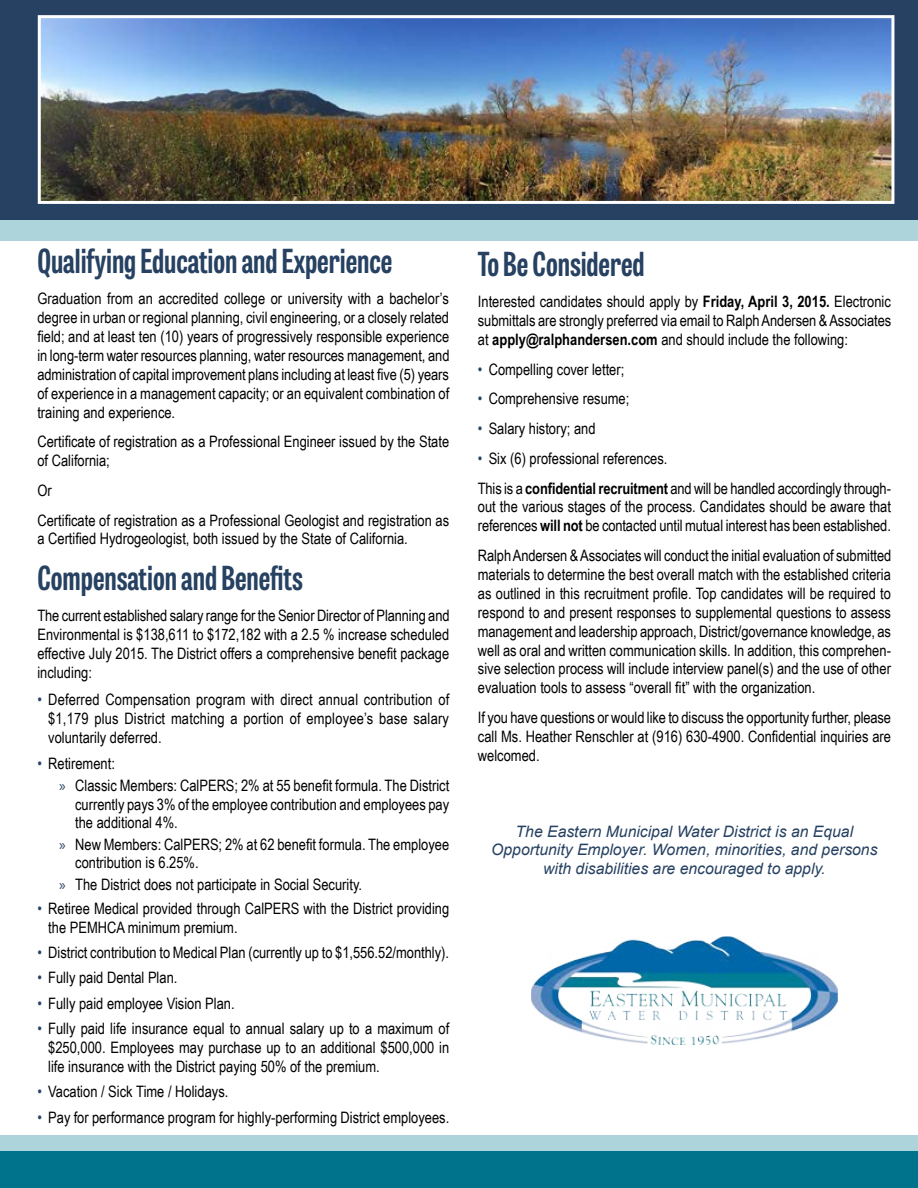
<style>
.page{position:relative;width:918px;height:1188px;background:#fff}
.page>*{position:absolute;margin:0;border:0;box-sizing:border-box;transform-origin:0 0}
.t1{font:700 33px "Tablet Gothic Compressed";color:#264161}
.t2{font:15.75px/18.9px "Arial Narrow";color:#000}
.t3{font:italic 15.75px/18.9px "Arial";color:#264161;text-align:center}
.s1{color:#264161}
.s2{font-family:"Myriad Pro";color:#264161}
.s3{font-weight:700}
</style>
<div class="page">
<div style="left:0;top:1150px;width:918px;height:38px;background:#00738c"></div>
<div style="left:0;top:0;width:918px;height:219px;background:#264161"></div>
<div style="left:0;top:1135px;width:918px;height:15px;background:#add4db"></div>
<div style="left:0;top:220px;width:918px;height:21px;background:#add4db"></div>
<img style="left:42px;top:19px;width:848px;height:181px">
<div style="left:38px;top:15px;width:856px;height:189px;border:3px solid #fff"></div>
<img style="left:533px;top:938px;width:303px;height:107px">
<h1 class="t1" style="left:37px;top:238px;width:356px">Qualifying Education and Experience</h1>
<p class="t2" style="left:37px;top:289px;width:414px;text-align:justify">Graduation from an accredited college or university with a bachelor’s degree in urban or regional planning, civil engineering, or a closely related field; and at least ten (10) years of progressively responsible experience in long-term water resources planning, water resources management, and administration of capital improvement plans including at least five (5) years of experience in a management capacity; or an equivalent combination of training and experience.</p>
<p class="t2" style="left:37px;top:432px;width:413px">Certificate of registration as a Professional Engineer issued by the State of California;</p>
<p class="t2" style="left:37px;top:475px;width:413px;line-height:29.7px">Or<br>Certificate of registration as a Professional Geologist and registration as</p>
<p class="t2" style="left:37px;top:529px;width:372px">a Certified Hydrogeologist, both issued by the State of California.</p>
<h1 class="t1" style="left:37px;top:555px;width:267px">Compensation and Benefits</h1>
<p class="t2" style="left:37px;top:606px;width:414px;text-align:justify">The current established salary range for the Senior Director of Planning and Environmental is $138,611 to $172,182 with a 2.5 % increase scheduled effective July 2015. The District offers a comprehensive benefit package including:</p>
<p class="t2" style="left:48px;top:690px;width:403px;text-align:justify;text-indent:-11px"><span class="s1">•</span> Deferred Compensation program with direct annual contribution of $1,179 plus District matching a portion of employee’s base salary voluntarily deferred.</p>
<p class="t2" style="left:59px;top:751px;width:392px;line-height:22.2px;text-indent:-22px"><span class="s1">•</span> Retirement:<br><span class="s2">»</span> Classic Members: CalPERS; 2% at 55 benefit formula. The District</p>
<p class="t2" style="left:75px;top:794px;width:376px">currently pays 3% of the employee contribution and employees pay the additional 4%.</p>
<p class="t2" style="left:75px;top:834px;width:376px;text-indent:-16px"><span class="s2">»</span> New Members: CalPERS; 2% at 62 benefit formula. The employee contribution is 6.25%.</p>
<p class="t2" style="left:59px;top:874px;width:305px"><span class="s2">»</span> The District does not participate in Social Security.</p>
<p class="t2" style="left:48px;top:898px;width:403px;text-indent:-11px"><span class="s1">•</span> Retiree Medical provided through CalPERS with the District providing the PEMHCA minimum premium.</p>
<p class="t2" style="left:37px;top:943px;width:413px"><span class="s1">•</span> District contribution to Medical Plan (currently up to $1,556.52/monthly).</p>
<p class="t2" style="left:37px;top:968px;width:142px"><span class="s1">•</span> Fully paid Dental Plan.</p>
<p class="t2" style="left:37px;top:993px;width:199px"><span class="s1">•</span> Fully paid employee Vision Plan.</p>
<p class="t2" style="left:48px;top:1019px;width:403px;text-align:justify;text-indent:-11px"><span class="s1">•</span> Fully paid life insurance equal to annual salary up to a maximum of $250,000. Employees may purchase up to an additional $500,000 in life insurance with the District paying 50% of the premium.</p>
<p class="t2" style="left:37px;top:1082px;width:192px"><span class="s1">•</span> Vacation / Sick Time / Holidays.</p>
<p class="t2" style="left:37px;top:1107px;width:413px"><span class="s1">•</span> Pay for performance program for highly-performing District employees.</p>
<h1 class="t1" style="left:478px;top:241px;width:168px">To Be Considered</h1>
<p class="t2" style="left:478px;top:292px;width:415px;text-align:justify">Interested candidates should apply by <span class="s3">Friday, April 3, 2015.</span> Electronic submittals are strongly preferred via email to Ralph Andersen &amp; Associates at <span class="s3">apply@ralphandersen.com</span> and should include the following:</p>
<p class="t2" style="left:478px;top:359px;width:148px"><span class="s1">•</span> Compelling cover letter;</p>
<p class="t2" style="left:478px;top:389px;width:153px"><span class="s1">•</span> Comprehensive resume;</p>
<p class="t2" style="left:478px;top:419px;width:119px"><span class="s1">•</span> Salary history; and</p>
<p class="t2" style="left:478px;top:443px;width:415px;line-height:29.7px"><span class="s1">•</span> Six (6) professional references.<br>This is a <span class="s3">confidential recruitment</span> and will be handled accordingly through-</p>
<p class="t2" style="left:478px;top:497px;width:415px">out the various stages of the process. Candidates should be aware that references <span class="s3">will not</span> be contacted until mutual interest has been established.</p>
<p class="t2" style="left:478px;top:545px;width:415px;text-align:justify">Ralph Andersen &amp; Associates will conduct the initial evaluation of submitted materials to determine the best overall match with the established criteria as outlined in this recruitment profile. Top candidates will be required to respond to and present responses to supplemental questions to assess management and leadership approach, District/governance knowledge, as well as oral and written communication skills. In addition, this comprehen&shy;sive selection process will include interview panel(s) and the use of other evaluation tools to assess “overall fit” with the organization.</p>
<p class="t2" style="left:478px;top:707px;width:415px;text-align:justify">If you have questions or would like to discuss the opportunity further, please call Ms. Heather Renschler at (916) 630-4900. Confidential inquiries are welcomed.</p>
<p class="t3" style="left:491px;top:822px;width:388px">The Eastern Municipal Water District is an Equal<br>Opportunity Employer. Women, minorities, and persons with disabilities are encouraged to apply.</p>
</div>
